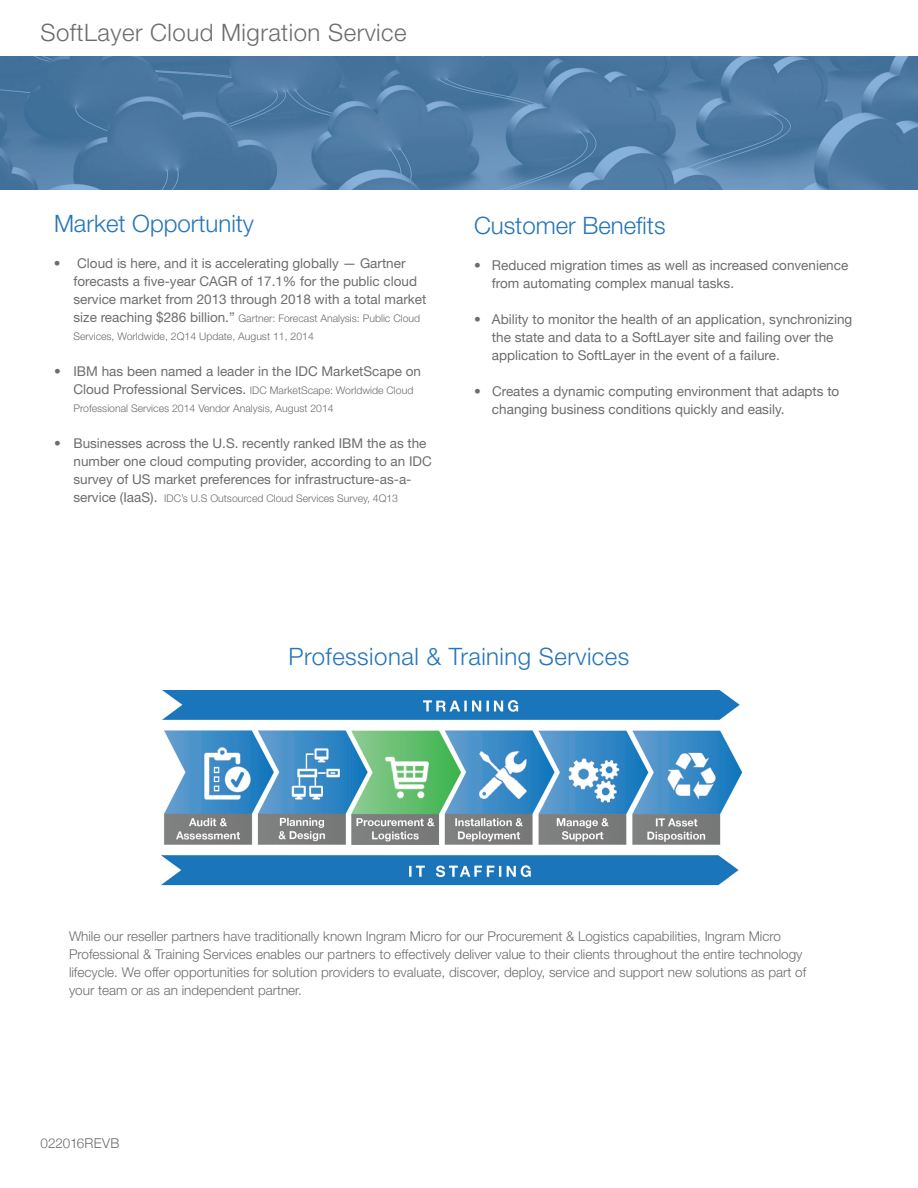
<style>
.page{position:relative;width:918px;height:1188px;background:#fff}
.page>*{position:absolute;margin:0;border:0;box-sizing:border-box;transform-origin:0 0}
.t1{font:300 24px "Helvetica Neue LT Std";color:#2575bb}
.t2{font:300 24px "Helvetica Neue LT Std";letter-spacing:.02em;color:#6c6d70}
.t3{font:300 24px "Helvetica Neue LT Std";letter-spacing:.02em;color:#2575bb}
.t4{font:300 13.5px/18px "Helvetica Neue LT Std";color:#6c6d70}
.t5{font:13.5px/18px "Helvetica Neue LT Std";color:#6c6d70}
.t6{font:13.5px/18px "Helvetica Neue";color:#6c6d70}
.t7{font:300 13.5px "Helvetica Neue";letter-spacing:.005em;color:#6c6d70}
.t8{font:300 10.5px/18px "Helvetica Neue LT Std";color:#6c6d70}
.s1{font-weight:400;font-size:13.5px}
.s2{font-family:"Helvetica Neue LT Std"}
</style>
<div class="page">
<img style="left:0;top:56px;width:918px;height:134px">
<img style="left:161px;top:690px;width:582px;height:196px">
<h1 class="t2" style="left:40px;top:17px;width:368px">SoftLayer Cloud Migration Service</h1>
<h1 class="t1" style="left:54px;top:209px;width:202px">Market Opportunity</h1>
<p class="t5" style="left:73px;top:254px;width:354px;text-indent:-19px">• Cloud is here, and it is accelerating globally — Gartner forecasts a five-year CAGR of 17.1% for the public cloud service market from 2013 through 2018 with a total market</p>
<p class="t8" style="left:73px;top:309px;width:348px"><span class="s1">size reaching $286 billion.”</span> Gartner: Forecast Analysis: Public Cloud<br>Services, Worldwide, 2Q14 Update, August 11, 2014</p>
<p class="t5" style="left:54px;top:362px;width:369px">• IBM has been named a leader in the IDC MarketScape on</p>
<p class="t8" style="left:73px;top:381px;width:341px"><span class="s1">Cloud Professional Services.</span> IDC MarketScape: Worldwide Cloud<br>Professional Services 2014 Vendor Analysis, August 2014</p>
<p class="t5" style="left:73px;top:434px;width:360px;text-indent:-19px">• Businesses across the U.S. recently ranked IBM the as the number one cloud computing provider, according to an IDC survey of US market preferences for infrastructure-as-a-</p>
<p class="t8" style="left:73px;top:489px;width:326px"><span class="s1">service (IaaS).</span> IDC’s U.S Outsourced Cloud Services Survey, 4Q13</p>
<h1 class="t1" style="left:474px;top:210px;width:193px">Customer Benefits</h1>
<p class="t6" style="left:492px;top:257px;width:358px;text-indent:-18px"><span class="s2">•</span> Reduced migration times as well as increased convenience from automating complex manual tasks.</p>
<p class="t6" style="left:492px;top:311px;width:362px;text-indent:-18px"><span class="s2">•</span> Ability to monitor the health of an application, synchronizing the state and data to a SoftLayer site and failing over the application to SoftLayer in the event of a failure.</p>
<p class="t6" style="left:492px;top:383px;width:349px;text-indent:-18px"><span class="s2">•</span> Creates a dynamic computing environment that adapts to changing business conditions quickly and easily.</p>
<h1 class="t3" style="left:289px;top:642px;width:342px">Professional &amp; Training Services</h1>
<p class="t4" style="left:69px;top:927px;width:739px">While our reseller partners have traditionally known Ingram Micro for our Procurement &amp; Logistics capabilities, Ingram Micro Professional &amp; Training Services enables our partners to effectively deliver value to their clients throughout the entire technology lifecycle. We offer opportunities for solution providers to evaluate, discover, deploy, service and support new solutions as part of your team or as an independent partner.</p>
<p class="t7" style="left:40px;top:1132px;width:80px">022016REVB</p>
</div>
